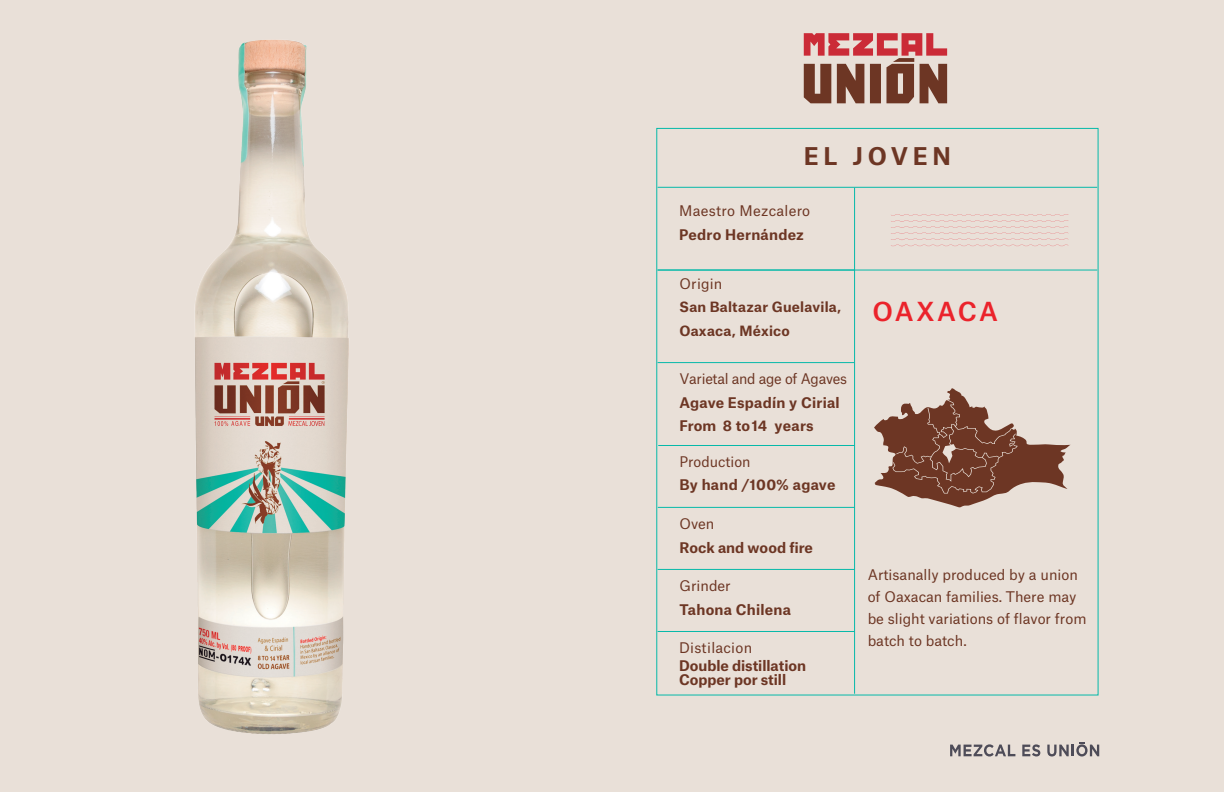
<style>
.page{position:relative;width:1224px;height:792px;background:#e9e0d8}
.page>*{position:absolute;margin:0;border:0;box-sizing:border-box;transform-origin:0 0}
.t1{font:500 25.1px "Atlas Grotesk";letter-spacing:.08em;color:#eb232b}
.t2{font:700 23.4px "Atlas Grotesk";letter-spacing:.2em;color:#6d3624}
.t3{font:14px/22px "Atlas Grotesk";color:#6d3624}
.t4{font:700 14px/23.4px "Atlas Grotesk";letter-spacing:.005em;color:#6d3624}
.t5{font:14px "Atlas Grotesk";letter-spacing:.02em;color:#6d3624}
.t6{font:14px "Atlas Grotesk";letter-spacing:-.02em;color:#6d3624}
.t7{font:700 13.6px/23.4px "Atlas Grotesk";letter-spacing:.02em;color:#6d3624}
</style>
<div class="page">
<svg style="left:950px;top:744px;width:65px;height:13px"></svg>
<svg style="left:1022px;top:744px;width:18px;height:12px"></svg>
<svg style="left:1047px;top:742px;width:52px;height:15px"></svg>
<svg style="left:804px;top:33px;width:143px;height:70px"></svg>
<hr style="left:658px;top:270px;width:439px;height:1px;background:#06b9a9">
<hr style="left:658px;top:445px;width:197px;height:1px;background:#06b9a9">
<hr style="left:658px;top:362px;width:196px;height:1px;background:#06b9a9">
<hr style="left:658px;top:507px;width:197px;height:1px;background:#06b9a9">
<hr style="left:658px;top:631px;width:197px;height:1px;background:#06b9a9">
<hr style="left:658px;top:569px;width:197px;height:1px;background:#06b9a9">
<hr style="left:854px;top:188px;width:1px;height:506px;background:#06b9a9">
<svg style="left:874px;top:388px;width:197px;height:120px"></svg>
<hr style="left:658px;top:187px;width:439px;height:1px;background:#06b9a9">
<svg style="left:891px;top:214px;width:177px;height:32px"></svg>
<img style="left:195px;top:40px;width:154px;height:694px">
<h2 class="t2" style="left:804px;top:137px;width:149px">EL JOVEN</h2>
<p class="t5" style="left:679px;top:200px;width:133px">Maestro Mezcalero</p>
<p class="t4" style="left:679px;top:221px;width:126px">Pedro Hernández</p>
<p class="t3" style="left:679px;top:271px;width:44px">Origin</p>
<p class="t7" style="left:679px;top:294px;width:163px">San Baltazar Guelavila,<br>Oaxaca, México</p>
<h1 class="t1" style="left:873px;top:291px;width:127px">OAXACA</h1>
<p class="t6" style="left:679px;top:368px;width:169px">Varietal and age of Agaves</p>
<p class="t4" style="left:679px;top:389px;width:162px">Agave Espadín y Cirial<br>From 8 to14 years</p>
<p class="t3" style="left:679px;top:449px;width:73px">Production</p>
<p class="t4" style="left:679px;top:472px;width:158px">By hand /100% agave</p>
<p class="t3" style="left:679px;top:511px;width:36px">Oven</p>
<p class="t4" style="left:679px;top:534px;width:135px">Rock and wood fire</p>
<p class="t3" style="left:679px;top:573px;width:53px">Grinder</p>
<p class="t4" style="left:679px;top:596px;width:113px">Tahona Chilena</p>
<p class="t5" style="left:679px;top:637px;width:75px">Distilacion</p>
<p class="t4" style="left:679px;top:657px;width:128px;line-height:14px">Double distillation<br>Copper por still</p>
<p class="t3" style="left:868px;top:562px;width:220px">Artisanally produced by a union of Oaxacan families. There may be slight variations of flavor from batch to batch.</p>
</div>
